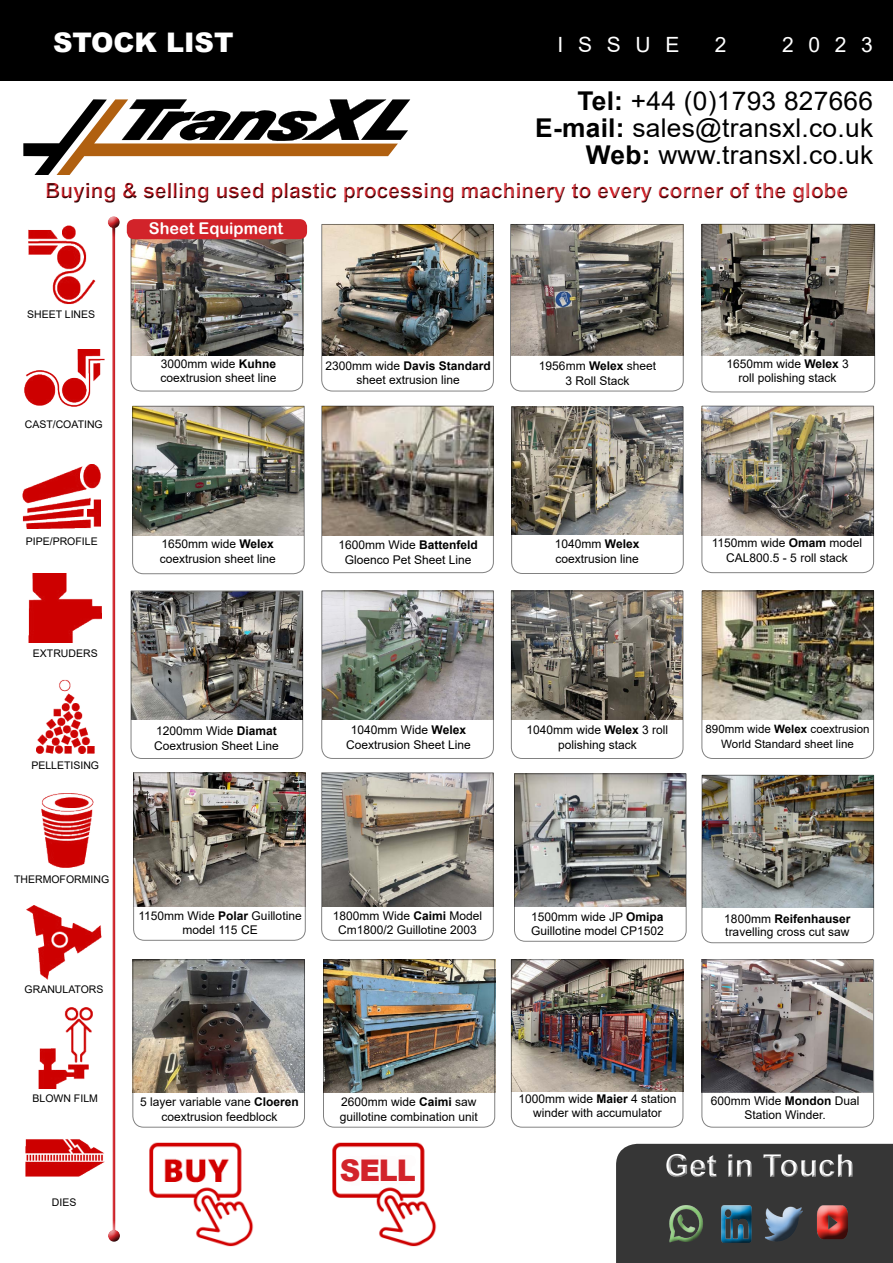
<style>
.page{position:relative;width:893px;height:1263px;background:#fff}
.page>*{position:absolute;margin:0;border:0;box-sizing:border-box;transform-origin:0 0}
.t1{font:700 31.5px "Arial";color:#fff}
.t2{font:900 29.85px "Arial";color:#d2232a;scale:.96 1}
.t3{font:900 27px "Arial";color:#fff}
.t4{font:25.8px/27px "Arial";letter-spacing:.01em;color:#000;text-align:right}
.t5{font:700 21px "Arial";color:#d92028}
.t6{font:21px "Arial";letter-spacing:.7em;color:#fff}
.t7{font:16.2px "Arial Rounded MT Bold";color:#fff}
.t8{font:12px/14.4px "Arial";color:#000;text-align:center}
.t9{font:11.55px/15px "Arial";color:#000;text-align:center}
.t10{font:10.5px "Arial";color:#000}
.s1{font-weight:700}
</style>
<div class="page">
<div style="left:0;top:0;width:893px;height:81px;background:#000"></div>
<img style="left:28px;top:225px;width:67px;height:79px">
<img style="left:23px;top:464px;width:74px;height:64px">
<img style="left:29px;top:573px;width:68px;height:70px">
<img style="left:36px;top:680px;width:59px;height:73px">
<img style="left:41px;top:794px;width:53px;height:73px">
<img style="left:27px;top:906px;width:70px;height:74px">
<img style="left:38px;top:1008px;width:54px;height:81px">
<img style="left:26px;top:1139px;width:71px;height:38px">
<div style="left:100px;top:216px;width:31px;height:1026px;background:#000;opacity:.75"></div>
<img style="left:24px;top:350px;width:81px;height:57px">
<img style="left:149px;top:1142px;width:105px;height:104px">
<img style="left:332px;top:1142px;width:105px;height:104px">
<svg style="left:23px;top:99px;width:387px;height:76px"></svg>
<div style="left:35px;top:170px;width:825px;height:34px;background:#fff"></div>
<svg style="left:46px;top:183px;width:802px;height:20px"></svg>
<svg style="left:701px;top:224px;width:174px;height:168px"></svg>
<img style="left:321px;top:224px;width:173px;height:168px">
<img style="left:133px;top:772px;width:173px;height:169px">
<img style="left:701px;top:775px;width:173px;height:168px">
<img style="left:701px;top:590px;width:173px;height:169px">
<svg style="left:510px;top:224px;width:174px;height:168px"></svg>
<img style="left:132px;top:406px;width:173px;height:168px">
<img style="left:130px;top:238px;width:173px;height:154px">
<svg style="left:321px;top:405px;width:173px;height:168px"></svg>
<img style="left:701px;top:405px;width:173px;height:168px">
<img style="left:511px;top:406px;width:173px;height:168px">
<svg style="left:511px;top:590px;width:173px;height:169px"></svg>
<img style="left:321px;top:590px;width:173px;height:169px">
<img style="left:130px;top:590px;width:173px;height:169px">
<img style="left:132px;top:959px;width:173px;height:169px">
<svg style="left:701px;top:959px;width:173px;height:169px"></svg>
<div style="left:127px;top:219px;width:180px;height:20px;background:#d2232a;border-radius:8px"></div>
<img style="left:511px;top:959px;width:172px;height:169px">
<img style="left:323px;top:959px;width:172px;height:169px">
<svg style="left:321px;top:772px;width:173px;height:169px"></svg>
<svg style="left:514px;top:773px;width:173px;height:169px"></svg>
<div style="left:616px;top:1144px;width:277px;height:119px;background:#363636"></div>
<div style="left:659px;top:1195px;width:49px;height:54px;background:#363636"></div>
<div style="left:661px;top:1207px;width:52px;height:46px;background:#000;opacity:.75"></div>
<div style="left:711px;top:1195px;width:48px;height:53px;background:#363636"></div>
<div style="left:713px;top:1200px;width:49px;height:53px;background:#000;opacity:.75"></div>
<div style="left:807px;top:1195px;width:48px;height:48px;background:#363636"></div>
<div style="left:810px;top:1202px;width:48px;height:48px;background:#000;opacity:.75"></div>
<div style="left:654px;top:1142px;width:211px;height:38px;background:#fff;opacity:.75"></div>
<div style="left:654px;top:1146px;width:211px;height:43px;background:#000;opacity:.75"></div>
<div style="left:755px;top:1196px;width:54px;height:49px;background:#363636"></div>
<div style="left:757px;top:1202px;width:56px;height:49px;background:#000;opacity:.75"></div>
<h3 class="t3" style="left:53px;top:22px;width:182px">STOCK LIST</h3>
<h3 class="t6" style="left:558px;top:30px;width:123px">ISSUE</h3>
<h3 class="t6" style="left:715px;top:30px;width:13px">2</h3>
<h3 class="t6" style="left:782px;top:30px;width:92px">2023</h3>
<h3 class="t4" style="left:535px;top:87px;width:339px"><span class="s1">Tel:</span> +44 (0)1793 827666<br><span class="s1">E-mail:</span> sales@transxl.co.uk<br><span class="s1">Web:</span> www.transxl.co.uk</h3>
<h3 class="t5" style="left:45px;top:175px;width:804px">Buying &amp; selling used plastic processing machinery to every corner of the globe</h3>
<p class="t10" style="left:27px;top:307px;width:70px">SHEET LINES</p>
<p class="t10" style="left:25px;top:417px;width:79px">CAST/COATING</p>
<h3 class="t7" style="left:149px;top:219px;width:136px">Sheet Equipment</h3>
<p class="t8" style="left:160px;top:357px;width:118px;text-align:left">3000mm wide <span class="s1">Kuhne </span>coextrusion sheet line</p>
<p class="t8" style="left:325px;top:358px;width:167px">2300mm wide <span class="s1">Davis Standard </span>sheet extrusion line</p>
<p class="t8" style="left:539px;top:358px;width:119px;line-height:15px">1956mm <span class="s1">Welex</span> sheet<br>3 Roll Stack</p>
<p class="t8" style="left:726px;top:357px;width:124px">1650mm wide <span class="s1">Welex</span> 3 roll polishing stack</p>
<p class="t10" style="left:26px;top:534px;width:73px">PIPE/PROFILE</p>
<p class="t10" style="left:33px;top:646px;width:66px">EXTRUDERS</p>
<p class="t10" style="left:31px;top:758px;width:69px">PELLETISING</p>
<p class="t8" style="left:160px;top:537px;width:118px;text-align:left">1650mm wide <span class="s1">Welex </span>coextrusion sheet line</p>
<p class="t8" style="left:338px;top:537px;width:141px;line-height:15px">1600mm Wide <span class="s1">Battenfeld<br></span>Gloenco Pet Sheet Line</p>
<p class="t8" style="left:555px;top:536px;width:86px;line-height:15px;text-align:left">1040mm <span class="s1">Welex </span>coextrusion line</p>
<p class="t8" style="left:712px;top:536px;width:152px">1150mm wide <span class="s1">Omam</span> model<br>CAL800.5 - 5 roll stack</p>
<p class="t8" style="left:154px;top:724px;width:126px;text-align:left">1200mm Wide <span class="s1">Diamat<br></span>Coextrusion Sheet Line</p>
<p class="t8" style="left:346px;top:722px;width:126px;line-height:15px">1040mm Wide <span class="s1">Welex<br></span>Coextrusion Sheet Line</p>
<p class="t8" style="left:526px;top:722px;width:143px;line-height:15px">1040mm wide <span class="s1">Welex</span> 3 roll polishing stack</p>
<p class="t9" style="left:705px;top:722px;width:166px">890mm wide <span class="s1">Welex</span> coextrusion<br>World Standard sheet line</p>
<p class="t10" style="left:14px;top:872px;width:97px">THERMOFORMING</p>
<p class="t10" style="left:25px;top:982px;width:80px">GRANULATORS</p>
<p class="t8" style="left:333px;top:908px;width:151px">1800mm Wide <span class="s1">Caimi</span> Model<br>Cm1800/2 Guillotine 2003</p>
<p class="t8" style="left:138px;top:908px;width:165px">1150mm Wide <span class="s1">Polar</span> Guillotine model 115 CE</p>
<p class="t8" style="left:724px;top:912px;width:128px;line-height:13.5px;text-align:left">1800mm <span class="s1">Reifenhauser </span>travelling cross cut saw</p>
<p class="t8" style="left:531px;top:909px;width:134px;text-align:left">1500mm wide JP <span class="s1">Omipa<br></span>Guillotine model CP1502</p>
<p class="t10" style="left:33px;top:1090px;width:67px">BLOWN FILM</p>
<p class="t10" style="left:52px;top:1195px;width:26px">DIES</p>
<p class="t8" style="left:140px;top:1094px;width:160px;line-height:15px">5 layer variable vane <span class="s1">Cloeren </span>coextrusion feedblock</p>
<p class="t8" style="left:340px;top:1094px;width:140px;line-height:15px;text-align:left">2600mm wide <span class="s1">Caimi</span> saw guillotine combination unit</p>
<h2 class="t2" style="left:340px;top:1149px;width:81px">SELL</h2>
<p class="t8" style="left:518px;top:1091px;width:160px">1000mm wide <span class="s1">Maier</span> 4 station winder with accumulator</p>
<p class="t8" style="left:711px;top:1093px;width:150px">600mm Wide <span class="s1">Mondon</span> Dual<br>Station Winder.</p>
<h1 class="t1" style="left:665px;top:1143px;width:192px">Get in Touch</h1>
</div>
